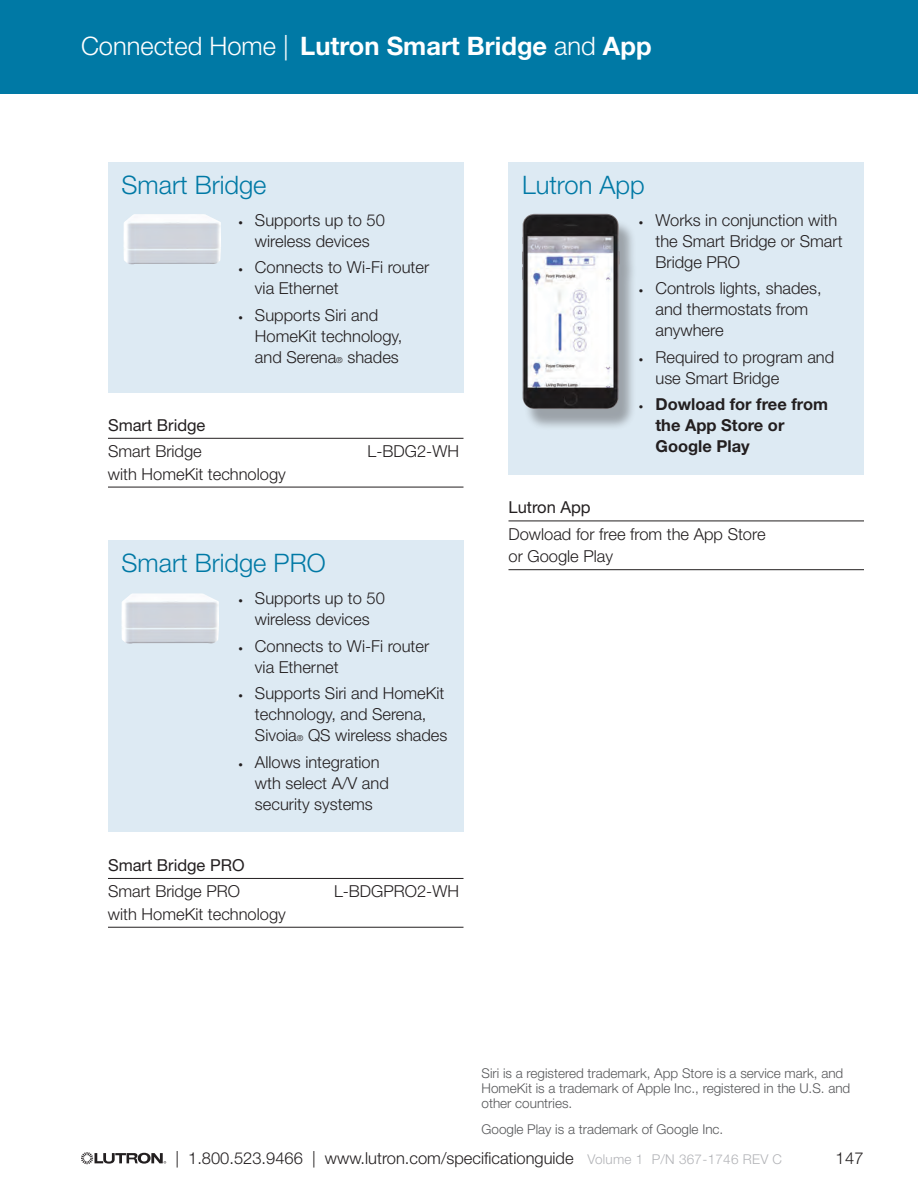
<style>
.page{position:relative;width:918px;height:1188px;background:#fff}
.page>*{position:absolute;margin:0;border:0;box-sizing:border-box;transform-origin:0 0}
.t1{font:700 25.5px "Helvetica Neue LT Std";color:#fff}
._17_18_Green_header{font:300 25.5px "Helvetica Neue LT Std";color:#0079a5}
.Bulleted_11_14_INDEN{font:300 16.5px/21px "Helvetica Neue LT Std";color:#231f20}
.Model_Number_Light_w{font:300 16.5px/22.5px "Helvetica Neue LT Std";color:#231f20}
.Bulleted_11_14_INDEN-2{font:700 16.5px/21px "Helvetica Neue LT Std";color:#231f20}
.Model_Number_Light_w-2{font:16.5px "Helvetica Neue LT Std";color:#231f20}
.Note_with_Asterisk_b{font:300 13.5px/15px "Helvetica Neue LT Std";color:#57585a}
.s1{font-weight:300}
.s2{font-size:9px}
.s3{font-size:8.25px}
.s4{font-weight:300;font-size:9px}
.s5{font-size:13.5px;color:#b2b3b7}
</style>
<div class="page">
<div style="left:108px;top:162px;width:356px;height:230px;background:#ddeaf3"></div>
<div style="left:108px;top:541px;width:356px;height:291px;background:#ddeaf3"></div>
<div style="left:508px;top:162px;width:356px;height:313px;background:#ddeaf3"></div>
<hr style="left:108px;top:438px;width:356px;height:1px;background:#231f20">
<hr style="left:108px;top:487px;width:356px;height:1px;background:#231f20">
<hr style="left:108px;top:878px;width:356px;height:1px;background:#231f20">
<hr style="left:108px;top:927px;width:356px;height:1px;background:#231f20">
<hr style="left:508px;top:521px;width:356px;height:1px;background:#231f20">
<hr style="left:508px;top:569px;width:356px;height:1px;background:#231f20">
<img style="left:124px;top:214px;width:97px;height:50px">
<img style="left:122px;top:593px;width:97px;height:51px">
<div style="left:523px;top:219px;width:114px;height:212px;background:#231f20;opacity:.35"></div>
<img style="left:522px;top:214px;width:97px;height:195px">
<div style="left:0;top:0;width:918px;height:94px;background:#0079a5"></div>
<svg style="left:81px;top:1152px;width:85px;height:12px"></svg>
<p class="t1" style="left:81px;top:30px;width:572px"><span class="s1">Connected Home |</span> Lutron Smart Bridge <span class="s1">and</span> App</p>
<p class="_17_18_Green_header" style="left:122px;top:169px;width:147px">Smart Bridge</p>
<p class="Bulleted_11_14_INDEN" style="left:238px;top:209px;width:148px;text-align:center"><span class="s2">•</span> Supports up to 50 wireless devices</p>
<p class="Bulleted_11_14_INDEN" style="left:255px;top:257px;width:176px;text-indent:-16px"><span class="s2">•</span> Connects to Wi-Fi router via Ethernet</p>
<p class="Bulleted_11_14_INDEN" style="left:255px;top:304px;width:149px;text-indent:-16px"><span class="s2">•</span> Supports Siri and<br>HomeKit technology, and Serena<span class="s3">®</span> shades</p>
<p class="Model_Number_Light_w-2" style="left:108px;top:415px;width:99px">Smart Bridge</p>
<p class="Model_Number_Light_w" style="left:108px;top:440px;width:95px">Smart Bridge</p>
<p class="Model_Number_Light_w" style="left:368px;top:440px;width:93px">L-BDG2-WH</p>
<p class="Model_Number_Light_w" style="left:108px;top:462px;width:179px">with HomeKit technology</p>
<p class="_17_18_Green_header" style="left:122px;top:548px;width:206px">Smart Bridge PRO</p>
<p class="Bulleted_11_14_INDEN" style="left:238px;top:588px;width:148px;text-align:center"><span class="s2">•</span> Supports up to 50 wireless devices</p>
<p class="Bulleted_11_14_INDEN" style="left:255px;top:635px;width:176px;text-indent:-16px"><span class="s2">•</span> Connects to Wi-Fi router via Ethernet</p>
<p class="Bulleted_11_14_INDEN" style="left:255px;top:683px;width:194px;text-indent:-16px"><span class="s2">•</span> Supports Siri and HomeKit technology, and Serena,<br>Sivoia<span class="s3">®</span> QS wireless shades</p>
<p class="Bulleted_11_14_INDEN" style="left:255px;top:751px;width:135px;text-indent:-16px"><span class="s2">•</span> Allows integration wth select A/V and security systems</p>
<p class="Model_Number_Light_w-2" style="left:108px;top:855px;width:138px">Smart Bridge PRO</p>
<p class="Model_Number_Light_w" style="left:108px;top:880px;width:134px">Smart Bridge PRO</p>
<p class="Model_Number_Light_w" style="left:334px;top:880px;width:126px">L-BDGPRO2-WH</p>
<p class="Model_Number_Light_w" style="left:108px;top:902px;width:179px">with HomeKit technology</p>
<p class="_17_18_Green_header" style="left:522px;top:169px;width:124px">Lutron App</p>
<p class="Bulleted_11_14_INDEN" style="left:655px;top:209px;width:189px;text-indent:-16px"><span class="s2">•</span> Works in conjunction with the Smart Bridge or Smart<br>Bridge PRO</p>
<p class="Bulleted_11_14_INDEN" style="left:655px;top:278px;width:168px;text-indent:-16px"><span class="s2">•</span> Controls lights, shades, and thermostats from anywhere</p>
<p class="Bulleted_11_14_INDEN" style="left:655px;top:346px;width:180px;text-indent:-16px"><span class="s2">•</span> Required to program and use Smart Bridge</p>
<p class="Bulleted_11_14_INDEN-2" style="left:655px;top:393px;width:174px;text-indent:-16px"><span class="s4">•</span> Dowload for free from the App Store or<br>Google Play</p>
<p class="Model_Number_Light_w-2" style="left:508px;top:498px;width:84px">Lutron App</p>
<p class="Model_Number_Light_w" style="left:508px;top:522px;width:259px">Dowload for free from the App Store or Google Play</p>
<p class="Note_with_Asterisk_b" style="left:482px;top:1066px;width:370px">Siri is a registered trademark, App Store is a service mark, and<br>HomeKit is a trademark of Apple Inc., registered in the U.S. and other countries.</p>
<p class="Note_with_Asterisk_b" style="left:482px;top:1121px;width:243px">Google Play is a trademark of Google Inc.</p>
<p class="Bulleted_11_14_INDEN" style="left:175px;top:1148px;width:608px">| 1.800.523.9466 | www.lutron.com/specificationguide <span class="s5">Volume 1 P/N 367-1746 REV C</span></p>
<p class="Bulleted_11_14_INDEN" style="left:836px;top:1147px;width:30px">147</p>
</div>
